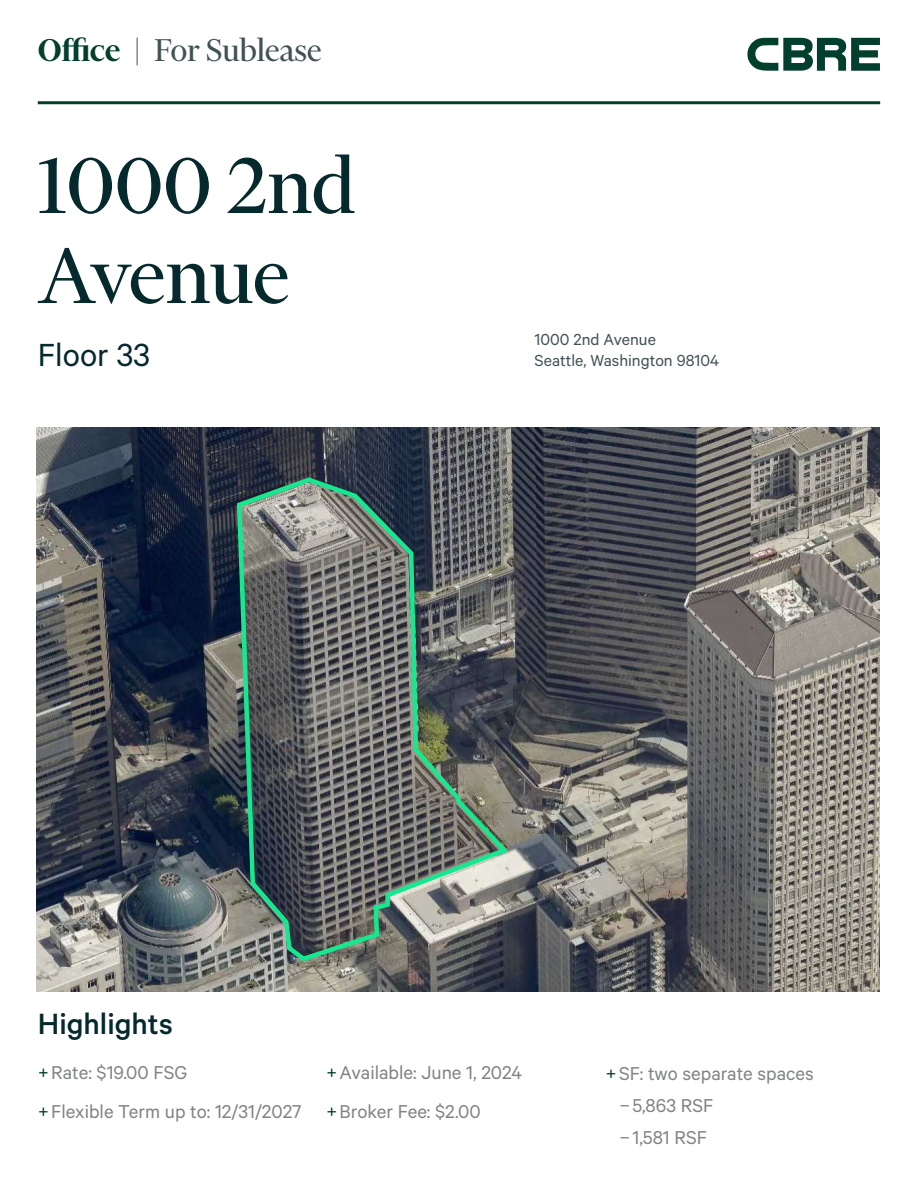
<style>
.page{position:relative;width:918px;height:1188px;background:#fff}
.page>*{position:absolute;margin:0;border:0;box-sizing:border-box;transform-origin:0 0}
.Heading_Large{font:90px/90px "Financier Display";color:#05292c}
.t1{font:36px "Financier Display";color:#415255}
.Subheading_Large{font:36px "Calibre";color:#05292c}
.Bullet_Heading{font:500 33px "Calibre";color:#05292c}
.t2{font:21px "Calibre";color:#808581}
.t3{font:18px "Calibre";color:#415255}
.s1{font-weight:600;color:#023f2c}
.s2{color:#023f2c}
</style>
<div class="page">
<img style="left:37px;top:427px;width:842px;height:564px">
<svg style="left:747px;top:38px;width:133px;height:33px"></svg>
<hr style="left:38px;top:101px;width:842px;height:3px;background:#023f2c">
<svg style="left:235px;top:475px;width:277px;height:490px"></svg>
<p class="t1" style="left:38px;top:32px;width:285px"><span class="s1">Office</span> | For Sublease</p>
<p class="Heading_Large" style="left:38px;top:140px;width:319px">1000 2nd<br>Avenue</p>
<p class="Subheading_Large" style="left:38px;top:334px;width:114px">Floor 33</p>
<p class="t3" style="left:535px;top:329px;width:123px">1000 2nd Avenue</p>
<p class="t3" style="left:535px;top:350px;width:186px">Seattle, Washington 98104</p>
<p class="Bullet_Heading" style="left:38px;top:1004px;width:137px">Highlights</p>
<p class="t2" style="left:38px;top:1061px;width:151px"><span class="s2">+</span>Rate: $19.00 FSG</p>
<p class="t2" style="left:38px;top:1099px;width:265px"><span class="s2">+</span>Flexible Term up to: 12/31/2027</p>
<p class="t2" style="left:326px;top:1061px;width:198px"><span class="s2">+</span>Available: June 1, 2024</p>
<p class="t2" style="left:326px;top:1099px;width:156px"><span class="s2">+</span>Broker Fee: $2.00</p>
<p class="t2" style="left:606px;top:1061px;width:210px"><span class="s2">+</span>SF: two separate spaces</p>
<p class="t2" style="left:619px;top:1093px;width:96px">−5,863 RSF</p>
<p class="t2" style="left:619px;top:1125px;width:90px">−1,581 RSF</p>
</div>
